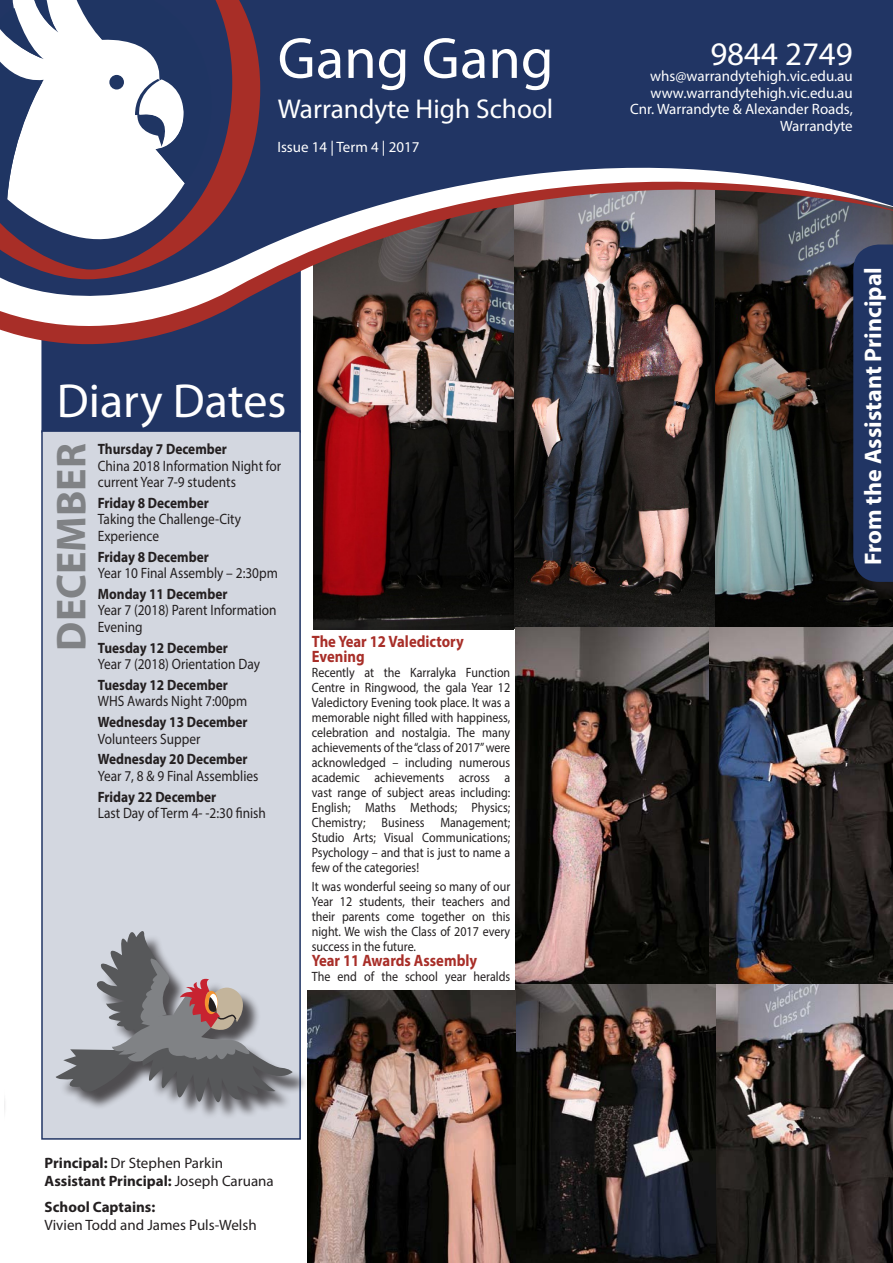
<style>
.page{position:relative;width:893px;height:1263px;background:#fff}
.page>*{position:absolute;margin:0;border:0;box-sizing:border-box;transform-origin:0 0}
.t1{font:58.5px "Myriad Pro";color:#fff}
.t2{font:48px "Myriad Pro";color:#fff}
.t3{font:700 42px "Myriad Pro";color:#808285}
.t4{font:33px "Myriad Pro";color:#fff}
.t5{font:27.3px "Myriad Pro";color:#fff}
.t6{font:700 24px "Myriad Pro";color:#fff}
.t7{font:700 16.5px/15px "Myriad Pro";color:#a82e28;scale:.89 1}
.t8{font:15px/16.5px "Myriad Pro";color:#231f20;scale:.89 1}
.t9{font:700 15px "Myriad Pro";color:#231f20;scale:.89 1}
.t10{font:15px "Myriad Pro";color:#fff}
.t11{font:700 15px/18px "Myriad Pro";color:#231f20}
.t12{font:15px "Myriad Pro";color:#231f20}
.t13{font:13.5px/15px "Myriad Pro";color:#231f20;text-align:justify;scale:.89 1}
.s1{font-weight:400}
</style>
<div class="page">
<img style="left:714px;top:375px;width:179px;height:252px">
<img style="left:513px;top:375px;width:201px;height:254px">
<img style="left:313px;top:375px;width:200px;height:254px">
<div style="left:41px;top:375px;width:260px;height:55px;background:#213564"></div>
<img style="left:41px;top:358px;width:812px;height:17px">
<div style="left:41px;top:0;width:852px;height:358px;background:#213564"></div>
<svg style="left:0;top:0;width:260px;height:107px"></svg>
<svg style="left:70px;top:0;width:142px;height:109px"></svg>
<img style="left:0;top:109px;width:893px;height:248px">
<div style="left:41px;top:430px;width:260px;height:710px;background:#d3d7e0;border:2px solid #213564"></div>
<div style="left:4px;top:934px;width:305px;height:191px;background:#231f20;opacity:.75"></div>
<svg style="left:56px;top:931px;width:237px;height:189px"></svg>
<svg style="left:112px;top:954px;width:144px;height:112px"></svg>
<div style="left:855px;top:247px;width:38px;height:353px;background:#231f20;opacity:.75"></div>
<div style="left:853px;top:244px;width:40px;height:338px;background:#213564"></div>
<img style="left:716px;top:983px;width:177px;height:280px">
<img style="left:516px;top:983px;width:200px;height:280px">
<img style="left:709px;top:627px;width:184px;height:356px">
<img style="left:308px;top:991px;width:208px;height:272px">
<img style="left:516px;top:627px;width:193px;height:356px">
<p class="t1" style="left:278px;top:22px;width:277px">Gang Gang</p>
<p class="t5" style="left:278px;top:92px;width:277px">Warrandyte High School</p>
<p class="t10" style="left:277px;top:137px;width:144px">Issue 14 | Term 4 | 2017</p>
<p class="t2" style="left:57px;top:371px;width:231px">Diary Dates</p>
<p class="t9" style="left:98px;top:439px;width:147px">Thursday 7 December</p>
<p class="t8" style="left:98px;top:457px;width:208px">China 2018 Information Night for current Year 7-9 students</p>
<p class="t9" style="left:98px;top:493px;width:126px">Friday 8 December</p>
<p class="t8" style="left:98px;top:511px;width:163px">Taking the Challenge-City<br>Experience</p>
<p class="t9" style="left:98px;top:547px;width:126px">Friday 8 December</p>
<p class="t8" style="left:98px;top:565px;width:204px">Year 10 Final Assembly – 2:30pm</p>
<p class="t9" style="left:98px;top:584px;width:147px">Monday 11 December</p>
<p class="t8" style="left:98px;top:602px;width:202px">Year 7 (2018) Parent Information<br>Evening</p>
<p class="t9" style="left:98px;top:638px;width:148px">Tuesday 12 December</p>
<p class="t8" style="left:98px;top:656px;width:184px">Year 7 (2018) Orientation Day</p>
<p class="t9" style="left:98px;top:675px;width:148px">Tuesday 12 December</p>
<p class="t8" style="left:98px;top:693px;width:170px">WHS Awards Night 7:00pm</p>
<p class="t9" style="left:98px;top:712px;width:170px">Wednesday 13 December</p>
<p class="t8" style="left:98px;top:730px;width:117px">Volunteers Supper</p>
<p class="t9" style="left:98px;top:750px;width:170px">Wednesday 20 December</p>
<p class="t8" style="left:98px;top:767px;width:182px">Year 7, 8 &amp; 9 Final Assemblies</p>
<p class="t9" style="left:98px;top:787px;width:135px">Friday 22 December</p>
<p class="t8" style="left:98px;top:805px;width:190px">Last Day of Term 4- -2:30 finish</p>
<p class="t3" style="left:44px;top:651px;width:209px;rotate:-90deg">DECEMBER</p>
<p class="t7" style="left:312px;top:633px;width:172px">The Year 12 Valedictory<br>Evening</p>
<p class="t13" style="left:312px;top:664px;width:224px">Recently at the Karralyka Function Centre in Ringwood, the gala Year 12<br>Valedictory Evening took place. It was a memorable night filled with happiness, celebration and nostalgia. The many achievements of the “class of 2017” were acknowledged – including numerous academic achievements across a vast range of subject areas including:<br>English; Maths Methods; Physics; Chemistry; Business Management; Studio Arts; Visual Communications; Psychology – and that is just to name a few of the categories!</p>
<p class="t13" style="left:312px;top:879px;width:224px">It was wonderful seeing so many of our Year 12 students, their teachers and their parents come together on this night. We wish the Class of 2017 every success in the future.</p>
<p class="t7" style="left:312px;top:952px;width:187px">Year 11 Awards Assembly</p>
<p class="t13" style="left:312px;top:969px;width:224px">The end of the school year heralds</p>
<p class="t11" style="left:45px;top:1153px;width:231px">Principal: <span class="s1">Dr Stephen Parkin<br></span>Assistant Principal: <span class="s1">Joseph Caruana</span></p>
<p class="t11" style="left:45px;top:1198px;width:112px">School Captains:</p>
<p class="t12" style="left:45px;top:1216px;width:214px">Vivien Todd and James Puls-Welsh</p>
<p class="t4" style="left:710px;top:34px;width:144px">9844 2749</p>
<p class="t10" style="left:650px;top:67px;width:204px">whs@warrandytehigh.vic.edu.au</p>
<p class="t10" style="left:650px;top:84px;width:204px">www.warrandytehigh.vic.edu.au</p>
<p class="t10" style="left:630px;top:100px;width:224px">Cnr. Warrandyte &amp; Alexander Roads,</p>
<p class="t10" style="left:780px;top:117px;width:74px">Warrandyte</p>
<p class="t6" style="left:857px;top:565px;width:299px;rotate:-90deg">From the Assistant Principal</p>
</div>
